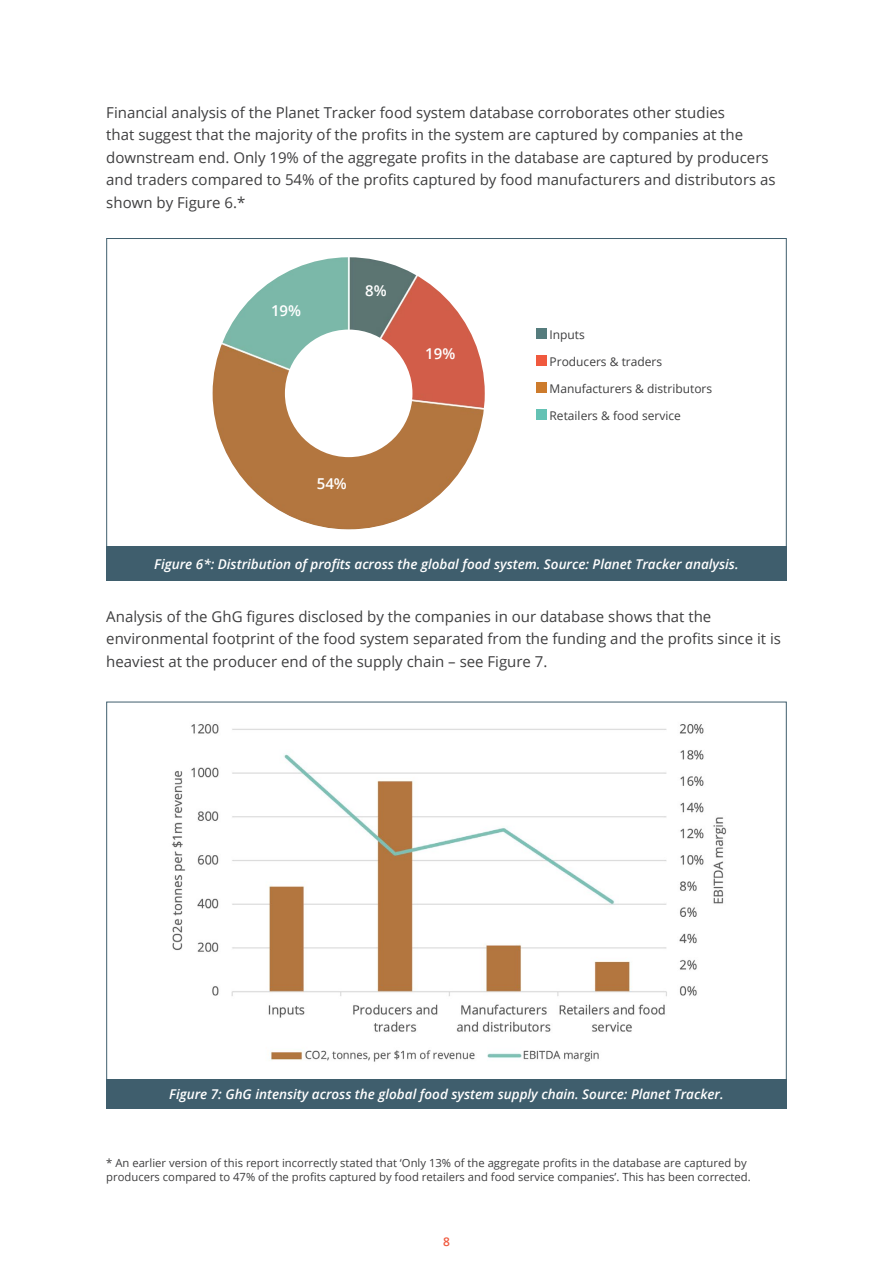
<style>
.page{position:relative;width:893px;height:1263px;background:#fff}
.page>*{position:absolute;margin:0;border:0;box-sizing:border-box;transform-origin:0 0}
.Text{font:15px/22.5px "Open Sans";color:#3e3e3f}
.t1{font:600 15px "Open Sans";color:#fff}
.t2{font:italic 600 13.5px "Open Sans";color:#fff}
.t3{font:12px "Open Sans";color:#3e3e3f}
.t4{font:600 12px "Open Sans";color:#f0593e}
.t5{font:11.25px/13.5px "Open Sans";color:#3e3e3f}
</style>
<div class="page">
<img style="left:172px;top:724px;width:555px;height:338px">
<div style="left:106px;top:1079px;width:681px;height:30px;background:#3f5e6d"></div>
<div style="left:106px;top:238px;width:681px;height:312px;background:#fff;border:1px solid #3f5e6d"></div>
<div style="left:106px;top:546px;width:681px;height:34px;background:#3f5e6d"></div>
<div style="left:536px;top:329px;width:10px;height:10px;background:#557c7d"></div>
<div style="left:536px;top:356px;width:10px;height:10px;background:#f0593e"></div>
<div style="left:536px;top:383px;width:10px;height:10px;background:#cd7b2c"></div>
<div style="left:536px;top:410px;width:10px;height:10px;background:#64c2b4"></div>
<img style="left:213px;top:257px;width:272px;height:272px;border-radius:136px">
<div style="left:285px;top:330px;width:127px;height:127px;background:#fff;border-radius:50%"></div>
<p class="Text" style="left:106px;top:101px;width:671px">Financial analysis of the Planet Tracker food system database corroborates other studies<br>that suggest that the majority of the profits in the system are captured by companies at the downstream end. Only 19% of the aggregate profits in the database are captured by producers and traders compared to 54% of the profits captured by food manufacturers and distributors as shown by Figure 6.*</p>
<p class="t1" style="left:271px;top:300px;width:32px">19%</p>
<p class="t1" style="left:365px;top:281px;width:23px">8%</p>
<p class="t1" style="left:425px;top:343px;width:32px">19%</p>
<p class="t1" style="left:317px;top:473px;width:32px">54%</p>
<p class="t3" style="left:549px;top:327px;width:37px">Inputs</p>
<p class="t3" style="left:549px;top:354px;width:114px">Producers &amp; traders</p>
<p class="t3" style="left:549px;top:381px;width:164px">Manufacturers &amp; distributors</p>
<p class="t3" style="left:549px;top:408px;width:133px">Retailers &amp; food service</p>
<p class="t2" style="left:154px;top:554px;width:586px">Figure 6*: Distribution of profits across the global food system. Source: Planet Tracker analysis.</p>
<p class="Text" style="left:106px;top:604px;width:676px">Analysis of the GhG figures disclosed by the companies in our database shows that the environmental footprint of the food system separated from the funding and the profits since it is heaviest at the producer end of the supply chain – see Figure 7.</p>
<p class="t2" style="left:169px;top:1085px;width:556px">Figure 7: GhG intensity across the global food system supply chain. Source: Planet Tracker.</p>
<p class="t5" style="left:106px;top:1156px;width:646px">* An earlier version of this report incorrectly stated that ‘Only 13% of the aggregate profits in the database are captured by producers compared to 47% of the profits captured by food retailers and food service companies’. This has been corrected.</p>
<p class="t4" style="left:443px;top:1233px;width:8px">8</p>
</div>
